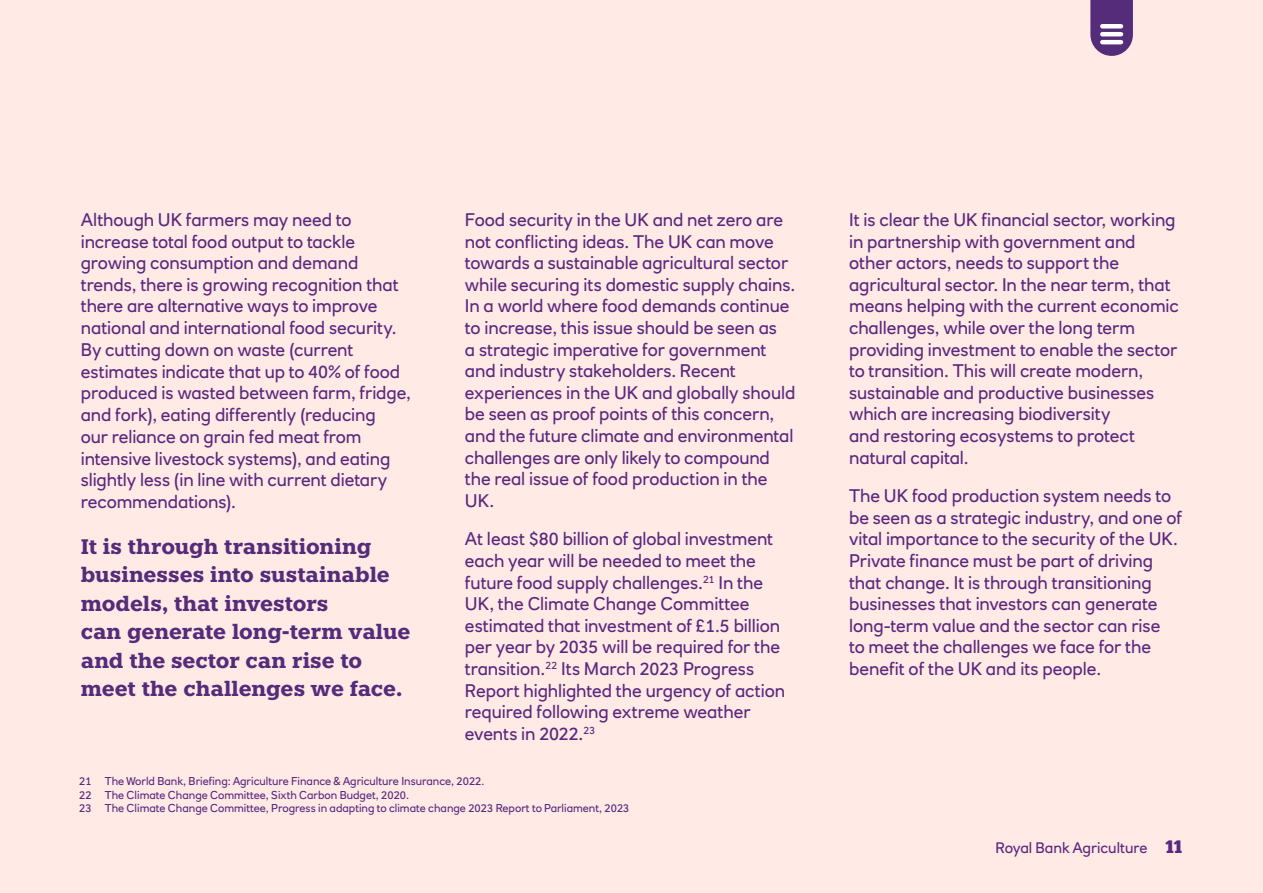
<style>
.page{position:relative;width:1263px;height:893px;background:#ffeae6}
.page>*{position:absolute;margin:0;border:0;box-sizing:border-box;transform-origin:0 0}
.t1{font:700 21px/28.5px "Knile";letter-spacing:-.005em;color:#552c7a}
.t2{font:18px/21.6px "RN House Sans";letter-spacing:-.005em;color:#5a287d}
.t3{font:15px "RN House Sans";color:#5a287d}
.t4{font:11.25px/13.5px "RN House Sans";color:#5a287d}
.s1{font-family:"Knile";font-weight:900;font-size:18px}
</style>
<div class="page">
<svg style="left:1090px;top:0;width:43px;height:56px;background:#6b4588"></svg>
<hr style="left:1102px;top:32px;width:19px;height:4px;background:#fff">
<div style="left:1102px;top:24px;width:19px;height:5px;background:#fff"></div>
<hr style="left:1102px;top:40px;width:19px;height:4px;background:#fff">
<p class="t2" style="left:81px;top:209px;width:332px">Although UK farmers may need to increase total food output to tackle growing consumption and demand trends, there is growing recognition that there are alternative ways to improve national and international food security.<br>By cutting down on waste (current estimates indicate that up to 40% of food produced is wasted between farm, fridge, and fork), eating differently (reducing<br>our reliance on grain fed meat from intensive livestock systems), and eating slightly less (in line with current dietary recommendations).</p>
<p class="t1" style="left:81px;top:532px;width:331px">It is through transitioning businesses into sustainable models, that investors<br>can generate long-term value and the sector can rise to meet the challenges we face.</p>
<p class="t2" style="left:465px;top:209px;width:332px">Food security in the UK and net zero are not conflicting ideas. The UK can move towards a sustainable agricultural sector while securing its domestic supply chains.<br>In a world where food demands continue to increase, this issue should be seen as<br>a strategic imperative for government and industry stakeholders. Recent experiences in the UK and globally should be seen as proof points of this concern, and the future climate and environmental challenges are only likely to compound the real issue of food production in the UK.</p>
<p class="t2" style="left:465px;top:528px;width:322px">At least $80 billion of global investment each year will be needed to meet the future food supply challenges.<sup>21</sup> In the UK, the Climate Change Committee estimated that investment of £1.5 billion per year by 2035 will be required for the transition.<sup>22</sup> Its March 2023 Progress Report highlighted the urgency of action required following extreme weather events in 2022.<sup>23</sup></p>
<p class="t4" style="left:79px;top:774px;width:552px">21 The World Bank, Briefing: Agriculture Finance &amp; Agriculture Insurance, 2022.<br>22 The Climate Change Committee, Sixth Carbon Budget, 2020.<br>23 The Climate Change Committee, Progress in adapting to climate change 2023 Report to Parliament, 2023</p>
<p class="t2" style="left:849px;top:209px;width:331px">It is clear the UK financial sector, working in partnership with government and other actors, needs to support the agricultural sector. In the near term, that means helping with the current economic challenges, while over the long term providing investment to enable the sector to transition. This will create modern, sustainable and productive businesses which are increasing biodiversity<br>and restoring ecosystems to protect natural capital.</p>
<p class="t2" style="left:849px;top:485px;width:335px">The UK food production system needs to be seen as a strategic industry, and one of vital importance to the security of the UK.<br>Private finance must be part of driving that change. It is through transitioning businesses that investors can generate long-term value and the sector can rise<br>to meet the challenges we face for the benefit of the UK and its people.</p>
<p class="t3" style="left:995px;top:839px;width:188px">Royal Bank Agriculture <span class="s1">11</span></p>
</div>
